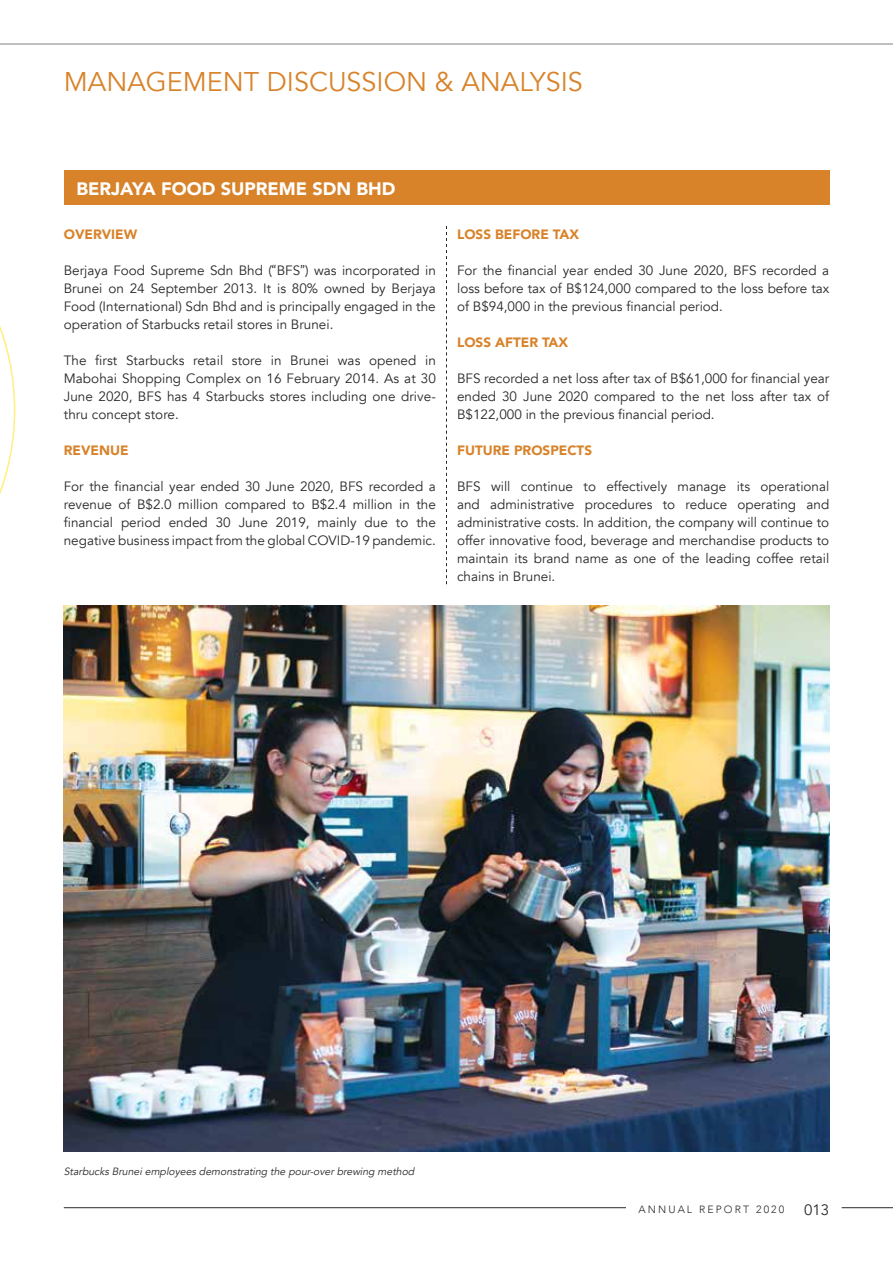
<style>
.page{position:relative;width:893px;height:1263px;background:#fff}
.page>*{position:absolute;margin:0;border:0;box-sizing:border-box;transform-origin:0 0}
.t1{font:27px "Avenir";color:#d8832a}
.t2{font:900 18px "Avenir";color:#fff}
.t3{font:15px "Avenir";color:#292829}
.t4{font:13.5px/18px "Avenir";color:#292829;text-align:justify}
.t5{font:900 13.5px "Avenir";color:#d8832a}
.t6{font:italic 10.5px "Avenir";color:#292829}
.t7{font:300 10.5px "Avenir";letter-spacing:.2em;color:#292829}
.s1{font-family:"Lato"}
</style>
<div class="page">
<svg style="left:0;top:326px;width:15px;height:169px"></svg>
<hr style="left:64px;top:1207px;width:562px;height:1px;background:#292829">
<hr style="left:842px;top:1207px;width:51px;height:1px;background:#292829">
<hr style="left:0;top:43px;width:893px;height:2px;background:#a7a9ac">
<img style="left:64px;top:605px;width:765px;height:546px">
<div style="left:64px;top:170px;width:765px;height:35px;background:#d8832a"></div>
<svg style="left:446px;top:226px;width:1px;height:358px"></svg>
<h1 class="t1" style="left:64px;top:65px;width:521px">MANAGEMENT DISCUSSION &amp; ANALYSIS</h1>
<h2 class="t2" style="left:77px;top:173px;width:24px">BERJAYA</h2>
<h2 class="t2" style="left:161px;top:173px;width:26px">FOOD</h2>
<h2 class="t2" style="left:221px;top:173px;width:24px">SUPREME</h2>
<h2 class="t2" style="left:312px;top:173px;width:70px">SDN BHD</h2>
<p class="t5" style="left:64px;top:223px;width:57px">OVERVIEW</p>
<p class="t4" style="left:64px;top:262px;width:374px">Berjaya Food Supreme Sdn Bhd (<span class="s1">“</span>BFS<span class="s1">”</span>) was incorporated in Brunei on 24 September 2013. It is 80% owned by Berjaya Food (International) Sdn Bhd and is principally engaged in the operation of Starbucks retail stores in Brunei.</p>
<p class="t4" style="left:64px;top:352px;width:374px">The first Starbucks retail store in Brunei was opened in Mabohai Shopping Complex on 16 February 2014. As at 30<br>June 2020, BFS has 4 Starbucks stores including one drive&shy;thru concept store.</p>
<p class="t5" style="left:64px;top:439px;width:37px">REVENUE</p>
<p class="t4" style="left:64px;top:478px;width:374px">For the financial year ended 30 June 2020, BFS recorded a revenue of B$2.0 million compared to B$2.4 million in the financial period ended 30 June 2019, mainly due to the negative business impact from the global COVID-19 pandemic.</p>
<p class="t5" style="left:457px;top:223px;width:17px">LOSS</p>
<p class="t5" style="left:495px;top:223px;width:10px">BEFORE</p>
<p class="t5" style="left:553px;top:223px;width:10px">TAX</p>
<p class="t4" style="left:457px;top:262px;width:374px">For the financial year ended 30 June 2020, BFS recorded a loss before tax of B$124,000 compared to the loss before tax of B$94,000 in the previous financial period.</p>
<p class="t5" style="left:457px;top:331px;width:17px">LOSS</p>
<p class="t5" style="left:495px;top:331px;width:10px">AFTER</p>
<p class="t5" style="left:542px;top:331px;width:10px">TAX</p>
<p class="t4" style="left:457px;top:370px;width:374px">BFS recorded a net loss after tax of B$61,000 for financial year ended 30 June 2020 compared to the net loss after tax of B$122,000 in the previous financial period.</p>
<p class="t5" style="left:457px;top:439px;width:18px">FUTURE</p>
<p class="t5" style="left:514px;top:439px;width:10px">PROSPECTS</p>
<p class="t4" style="left:457px;top:478px;width:374px">BFS will continue to effectively manage its operational and administrative procedures to reduce operating and administrative costs. In addition, the company will continue to offer innovative food, beverage and merchandise products to maintain its brand name as one of the leading coffee retail chains in Brunei.</p>
<p class="t6" style="left:64px;top:1165px;width:354px">Starbucks Brunei employees demonstrating the pour-over brewing method</p>
<p class="t7" style="left:639px;top:1203px;width:147px">ANNUAL REPOR T 2020</p>
<p class="t3" style="left:804px;top:1201px;width:27px">013</p>
</div>
